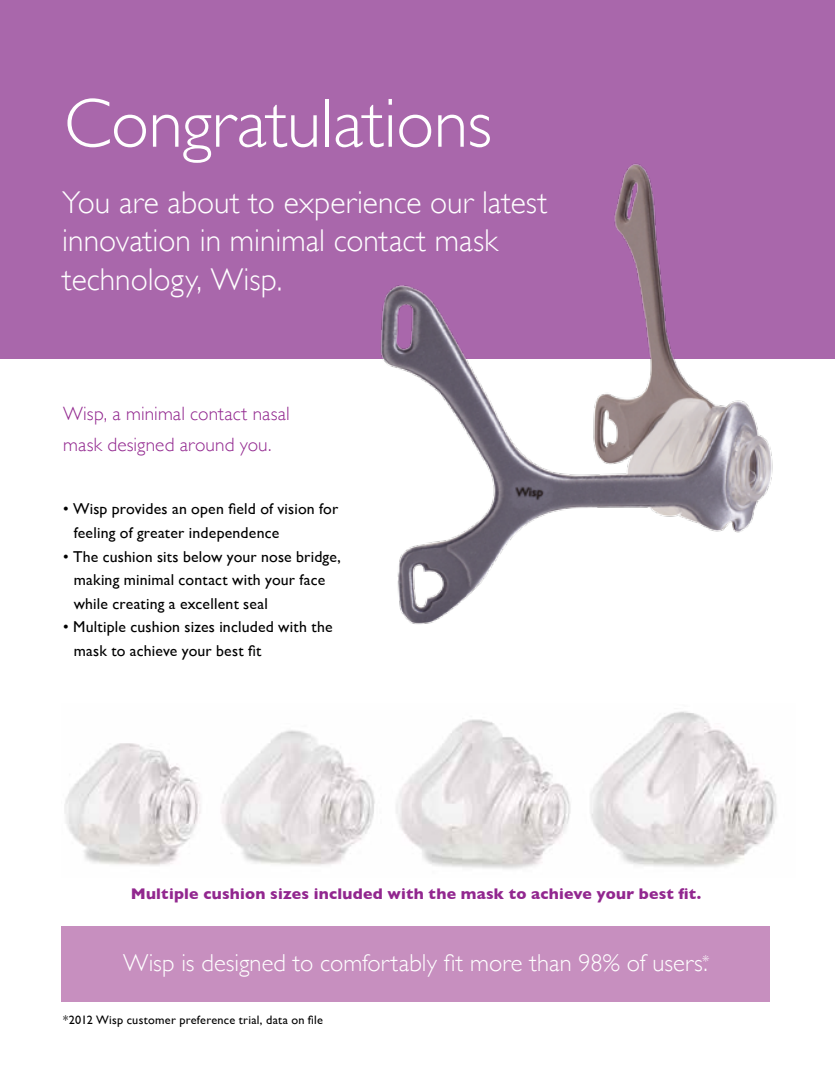
<style>
.page{position:relative;width:835px;height:1087px;background:#fff}
.page>*{position:absolute;margin:0;border:0;box-sizing:border-box;transform-origin:0 0}
.t1{font:70px "Gill Sans Alt One WGL Light";letter-spacing:-.005em;color:#fff}
.t2{font:31.5px/38.5px "Gill Sans Alt One WGL Light";color:#fff}
.t3{font:300 24.5px "Gill Sans";letter-spacing:.005em;color:#fff}
.t4{font:300 19.25px/31.5px "Gill Sans";letter-spacing:.01em;color:#92278f}
.t5{font:15.75px/23.6px "Gill Sans";letter-spacing:.01em;color:#000}
.t6{font:700 15.75px "Gill Sans";letter-spacing:.015em;color:#92278f}
.t7{font:12.25px "Gill Sans";letter-spacing:.02em;color:#000}
</style>
<div class="page">
<img style="left:64px;top:711px;width:713px;height:158px">
<div style="left:0;top:0;width:835px;height:358px;background:#a967ab"></div>
<div style="left:61px;top:926px;width:709px;height:75px;background:#c78fbf"></div>
<img style="left:341px;top:163px;width:448px;height:462px">
<h1 class="t1" style="left:64px;top:77px;width:429px">Congratulations</h1>
<h2 class="t2" style="left:62px;top:183px;width:486px">You are about to experience our latest innovation in minimal contact mask technology, Wisp.</h2>
<p class="t4" style="left:63px;top:397px;width:228px">Wisp, a minimal contact nasal mask designed around you.</p>
<p class="t5" style="left:74px;top:497px;width:266px;text-indent:-11px">• Wisp provides an open field of vision for feeling of greater independence</p>
<p class="t5" style="left:74px;top:544px;width:269px;text-indent:-11px">• The cushion sits below your nose bridge, making minimal contact with your face while creating a excellent seal</p>
<p class="t5" style="left:74px;top:615px;width:260px;text-indent:-11px">• Multiple cushion sizes included with the mask to achieve your best fit</p>
<p class="t6" style="left:131px;top:881px;width:572px">Multiple cushion sizes included with the mask to achieve your best fit.</p>
<h3 class="t3" style="left:123px;top:944px;width:588px">Wisp is designed to comfortably fit more than 98% of users.<sup>*</sup></h3>
<p class="t7" style="left:63px;top:1013px;width:261px">*2012 Wisp customer preference trial, data on file</p>
</div>
